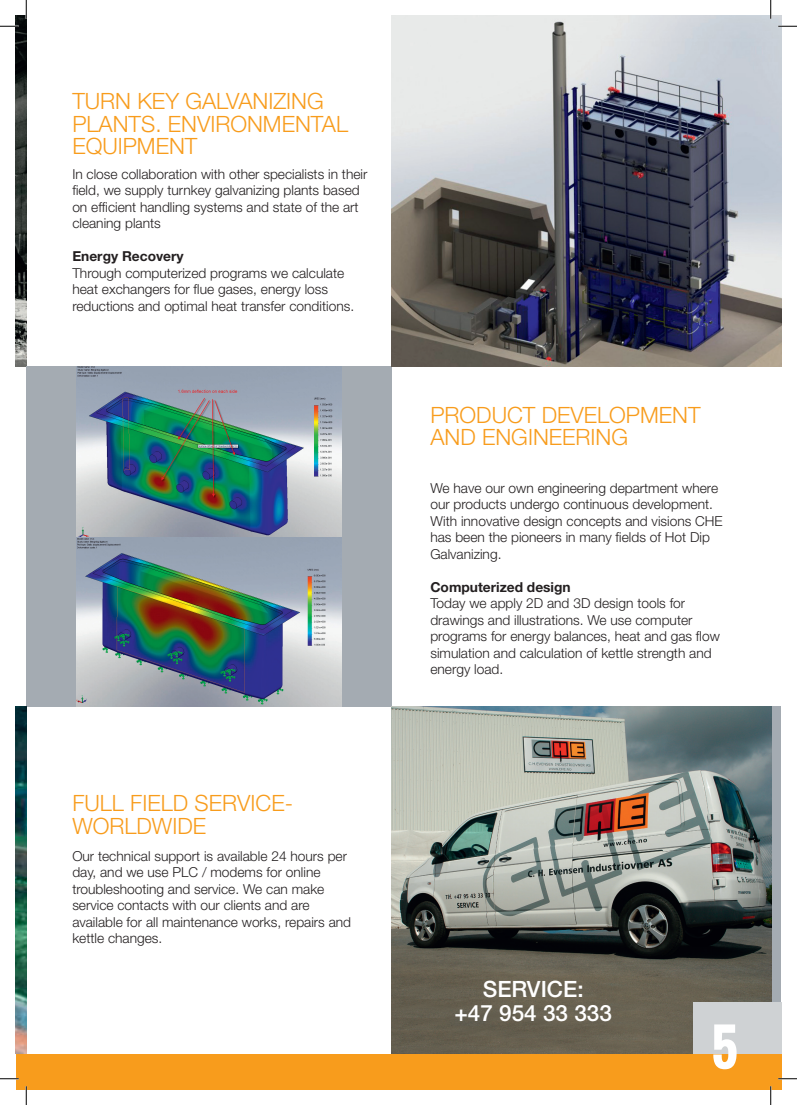
<style>
.page{position:relative;width:797px;height:1105px;background:#fff}
.page>*{position:absolute;margin:0;border:0;box-sizing:border-box;transform-origin:0 0}
.t1{font:700 50px "Oswald";color:#fff}
.t2{font:300 22.5px/22.5px "Helvetica Neue LT";color:#f89c1c}
.t3{font:500 22.5px/23.8px "Helvetica Neue LT";color:#fff;text-align:center}
.t4{font:300 13.75px/16.5px "Helvetica Neue LT";color:#231f20}
.t5{font:700 13.75px "Helvetica Neue LT";color:#231f20}
</style>
<div class="page">
<img style="left:16px;top:16px;width:10px;height:350px">
<div style="left:26px;top:366px;width:365px;height:341px;background:#a4abb2"></div>
<div style="left:391px;top:707px;width:390px;height:347px;background:#a4abb2"></div>
<img style="left:391px;top:707px;width:380px;height:347px">
<img style="left:16px;top:707px;width:10px;height:347px">
<div style="left:692px;top:1002px;width:89px;height:87px;background:#cfd2d4"></div>
<div style="left:16px;top:1054px;width:765px;height:35px;background:#f89c1c"></div>
<img style="left:391px;top:16px;width:390px;height:350px">
<img style="left:76px;top:366px;width:265px;height:171px">
<img style="left:76px;top:537px;width:265px;height:170px">
<svg style="left:0;top:25px;width:19px;height:2px"></svg>
<svg style="left:778px;top:25px;width:19px;height:2px"></svg>
<svg style="left:0;top:1078px;width:19px;height:1px"></svg>
<svg style="left:778px;top:1078px;width:19px;height:1px"></svg>
<svg style="left:25px;top:0;width:2px;height:19px"></svg>
<svg style="left:25px;top:1086px;width:2px;height:19px"></svg>
<svg style="left:770px;top:0;width:1px;height:19px"></svg>
<svg style="left:770px;top:1086px;width:1px;height:19px"></svg>
<h2 class="t2" style="left:72px;top:90px;width:277px">TURN KEY GALVANIZING<br>PLANTS. ENVIRONMENTAL<br>EQUIPMENT</h2>
<p class="t4" style="left:72px;top:165px;width:296px">In close collaboration with other specialists in their field, we supply turnkey galvanizing plants based on efficient handling systems and state of the art cleaning plants</p>
<p class="t5" style="left:72px;top:248px;width:113px">Energy Recovery</p>
<p class="t4" style="left:72px;top:264px;width:283px">Through computerized programs we calculate heat exchangers for flue gases, energy loss reductions and optimal heat transfer conditions.</p>
<h2 class="t2" style="left:72px;top:791px;width:222px">FULL FIELD SERVICE-<br>WORLDWIDE</h2>
<p class="t4" style="left:72px;top:847px;width:280px">Our technical support is available 24 hours per day, and we use PLC / modems for online troubleshooting and service. We can make service contacts with our clients and are available for all maintenance works, repairs and kettle changes.</p>
<h2 class="t2" style="left:430px;top:403px;width:272px">PRODUCT DEVELOPMENT<br>AND ENGINEERING</h2>
<p class="t4" style="left:430px;top:479px;width:294px">We have our own engineering department where our products undergo continuous development.<br>With innovative design concepts and visions CHE has been the pioneers in many fields of Hot Dip Galvanizing.</p>
<p class="t5" style="left:430px;top:578px;width:142px">Computerized design</p>
<p class="t4" style="left:430px;top:595px;width:291px">Today we apply 2D and 3D design tools for drawings and illustrations. We use computer programs for energy balances, heat and gas flow simulation and calculation of kettle strength and energy load.</p>
<h2 class="t3" style="left:454px;top:977px;width:159px">SERVICE:<br>+47 954 33 333</h2>
<h1 class="t1" style="left:710px;top:1010px;width:29px">5</h1>
</div>
